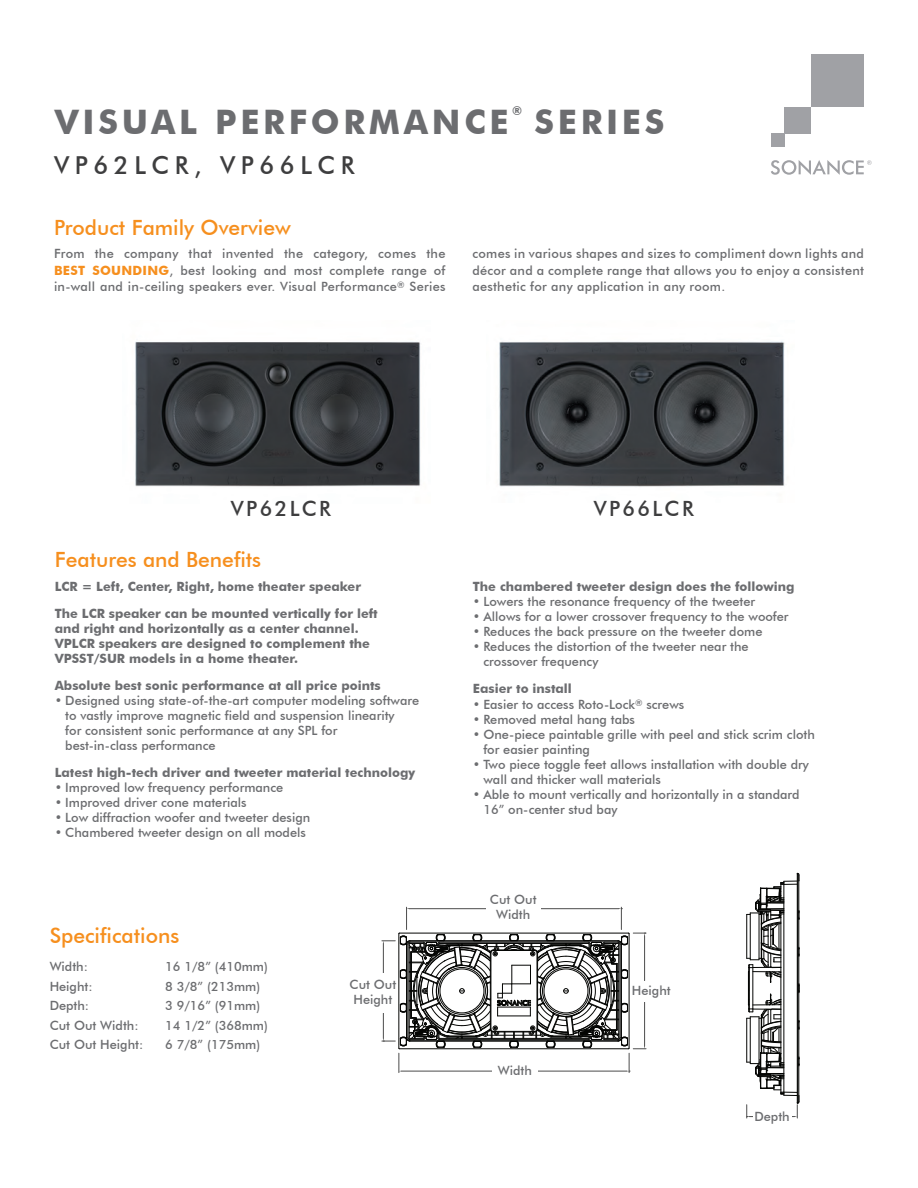
<style>
.page{position:relative;width:918px;height:1188px;background:#fff}
.page>*{position:absolute;margin:0;border:0;box-sizing:border-box;transform-origin:0 0}
.t1{font:700 33.75px "Futura BT";letter-spacing:.11em;color:#6c6d70}
.t2{font:500 24.75px "Futura BT";letter-spacing:.22em;color:#3e3e3f}
.t3{font:500 21px "Futura BT";color:#f68f1e}
.t4{font:500 21px "Futura BT";letter-spacing:.11em;color:#3e3e3f}
.t5{font:500 12.75px/15px "Futura BT";color:#6c6d70}
.t6{font:700 12.75px/15px "Futura BT";color:#6c6d70}
.t7{font:700 12px "Futura BT";color:#6c6d70}
.t8{font:2.7px "Myriad Pro";color:#4c4c4c}
.s1{font-weight:700;color:#f68f1e}
</style>
<div class="page">
<div style="left:811px;top:54px;width:53px;height:53px;background:#a0a1a5"></div>
<div style="left:771px;top:133px;width:13px;height:14px;background:#a0a1a5"></div>
<div style="left:784px;top:107px;width:27px;height:26px;background:#a0a1a5"></div>
<svg style="left:771px;top:160px;width:101px;height:15px"></svg>
<img style="left:135px;top:341px;width:286px;height:146px">
<img style="left:499px;top:341px;width:286px;height:146px">
<svg style="left:382px;top:907px;width:264px;height:166px"></svg>
<svg style="left:746px;top:873px;width:54px;height:245px"></svg>
<div style="left:486px;top:894px;width:54px;height:32px;background:#fff"></div>
<div style="left:634px;top:981px;width:38px;height:13px;background:#fff"></div>
<div style="left:353px;top:973px;width:45px;height:13px;background:#fff"></div>
<div style="left:492px;top:1055px;width:45px;height:13px;background:#fff"></div>
<div style="left:753px;top:1112px;width:38px;height:17px;background:#fff"></div>
<div style="left:630px;top:985px;width:43px;height:17px;background:#fff"></div>
<div style="left:349px;top:979px;width:48px;height:34px;background:#fff"></div>
<div style="left:492px;top:1065px;width:45px;height:19px;background:#fff"></div>
<h1 class="t1" style="left:55px;top:102px;width:455px">VISUAL PERFORMANCE</h1>
<p class="t7" style="left:512px;top:103px;width:11px">®</p>
<h1 class="t1" style="left:534px;top:102px;width:131px">SERIES</h1>
<h2 class="t2" style="left:54px;top:151px;width:302px">VP62LCR, VP66LCR</h2>
<h3 class="t3" style="left:54px;top:215px;width:238px">Product Family Overview</h3>
<p class="t5" style="left:54px;top:245px;width:393px;line-height:16.5px;text-align:justify">From the company that invented the category, comes the <span class="s1">BEST SOUNDING</span>, best looking and most complete range of in-wall and in-ceiling speakers ever. Visual Performance<sup>®</sup> Series</p>
<p class="t5" style="left:473px;top:245px;width:393px;line-height:16.5px;text-align:justify">comes in various shapes and sizes to compliment down lights and décor and a complete range that allows you to enjoy a consistent aesthetic for any application in any room.</p>
<h3 class="t4" style="left:231px;top:496px;width:102px">VP62LCR</h3>
<h3 class="t4" style="left:594px;top:496px;width:102px">VP66LCR</h3>
<h3 class="t3" style="left:55px;top:547px;width:208px">Features and Benefits</h3>
<p class="t6" style="left:55px;top:573px;width:325px;line-height:27px">LCR = Left, Center, Right, home theater speaker<br>The LCR speaker can be mounted vertically for left</p>
<p class="t6" style="left:55px;top:621px;width:317px">and right and horizontally as a center channel.<br>VPLCR speakers are designed to complement the<br>VPSST/SUR models in a home theater.</p>
<p class="t6" style="left:55px;top:678px;width:328px">Absolute best sonic performance at all price points</p>
<p class="t5" style="left:65px;top:693px;width:356px;text-indent:-11px">• Designed using state-of-the-art computer modeling software to vastly improve magnetic field and suspension linearity<br>for consistent sonic performance at any SPL for<br>best-in-class performance</p>
<p class="t6" style="left:55px;top:765px;width:362px">Latest high-tech driver and tweeter material technology</p>
<p class="t5" style="left:55px;top:780px;width:230px">• Improved low frequency performance</p>
<p class="t5" style="left:55px;top:795px;width:193px">• Improved driver cone materials</p>
<p class="t5" style="left:55px;top:810px;width:257px">• Low diffraction woofer and tweeter design</p>
<p class="t5" style="left:55px;top:825px;width:253px">• Chambered tweeter design on all models</p>
<h3 class="t3" style="left:50px;top:922px;width:131px">Specifications</h3>
<p class="t5" style="left:50px;top:959px;width:40px">Width:</p>
<p class="t5" style="left:165px;top:959px;width:104px">16 1/8” (410mm)</p>
<p class="t5" style="left:50px;top:978px;width:44px">Height:</p>
<p class="t5" style="left:165px;top:978px;width:97px">8 3/8” (213mm)</p>
<p class="t5" style="left:50px;top:998px;width:41px">Depth:</p>
<p class="t5" style="left:165px;top:998px;width:97px">3 9/16” (91mm)</p>
<p class="t5" style="left:50px;top:1017px;width:90px">Cut Out Width:</p>
<p class="t5" style="left:165px;top:1017px;width:104px">14 1/2” (368mm)</p>
<p class="t5" style="left:50px;top:1037px;width:95px">Cut Out Height:</p>
<p class="t5" style="left:165px;top:1037px;width:97px">6 7/8” (175mm)</p>
<p class="t5" style="left:350px;top:977px;width:48px;text-align:center">Cut Out<br>Height</p>
<p class="t8" style="left:385px;top:982px;width:15px;rotate:90deg">6.73 [171.0]</p>
<p class="t6" style="left:473px;top:579px;width:323px">The chambered tweeter design does the following</p>
<p class="t5" style="left:473px;top:594px;width:284px">• Lowers the resonance frequency of the tweeter</p>
<p class="t5" style="left:473px;top:609px;width:317px">• Allows for a lower crossover frequency to the woofer</p>
<p class="t5" style="left:473px;top:624px;width:291px">• Reduces the back pressure on the tweeter dome</p>
<p class="t5" style="left:483px;top:639px;width:267px;text-indent:-11px">• Reduces the distortion of the tweeter near the crossover frequency</p>
<p class="t6" style="left:473px;top:681px;width:101px">Easier to install</p>
<p class="t5" style="left:473px;top:697px;width:213px">• Easier to access Roto-Lock<sup>®</sup> screws</p>
<p class="t5" style="left:473px;top:712px;width:164px">• Removed metal hang tabs</p>
<p class="t5" style="left:483px;top:727px;width:333px;text-indent:-11px">• One-piece paintable grille with peel and stick scrim cloth for easier painting</p>
<p class="t5" style="left:483px;top:757px;width:327px;text-indent:-11px">• Two piece toggle feet allows installation with double dry wall and thicker wall materials</p>
<p class="t5" style="left:483px;top:787px;width:318px;text-indent:-11px">• Able to mount vertically and horizontally in a standard<br>16” on-center stud bay</p>
<p class="t5" style="left:490px;top:892px;width:48px;text-align:center">Cut Out<br>Width</p>
<p class="t8" style="left:516px;top:1065px;width:16px;rotate:90deg">15.46 [392.8]</p>
<p class="t5" style="left:498px;top:1063px;width:36px">Width</p>
<p class="t5" style="left:632px;top:983px;width:40px">Height</p>
<p class="t5" style="left:754px;top:1109px;width:37px">Depth</p>
<p class="t8" style="left:770px;top:1115px;width:13px">3.40 [86.4]</p>
</div>
